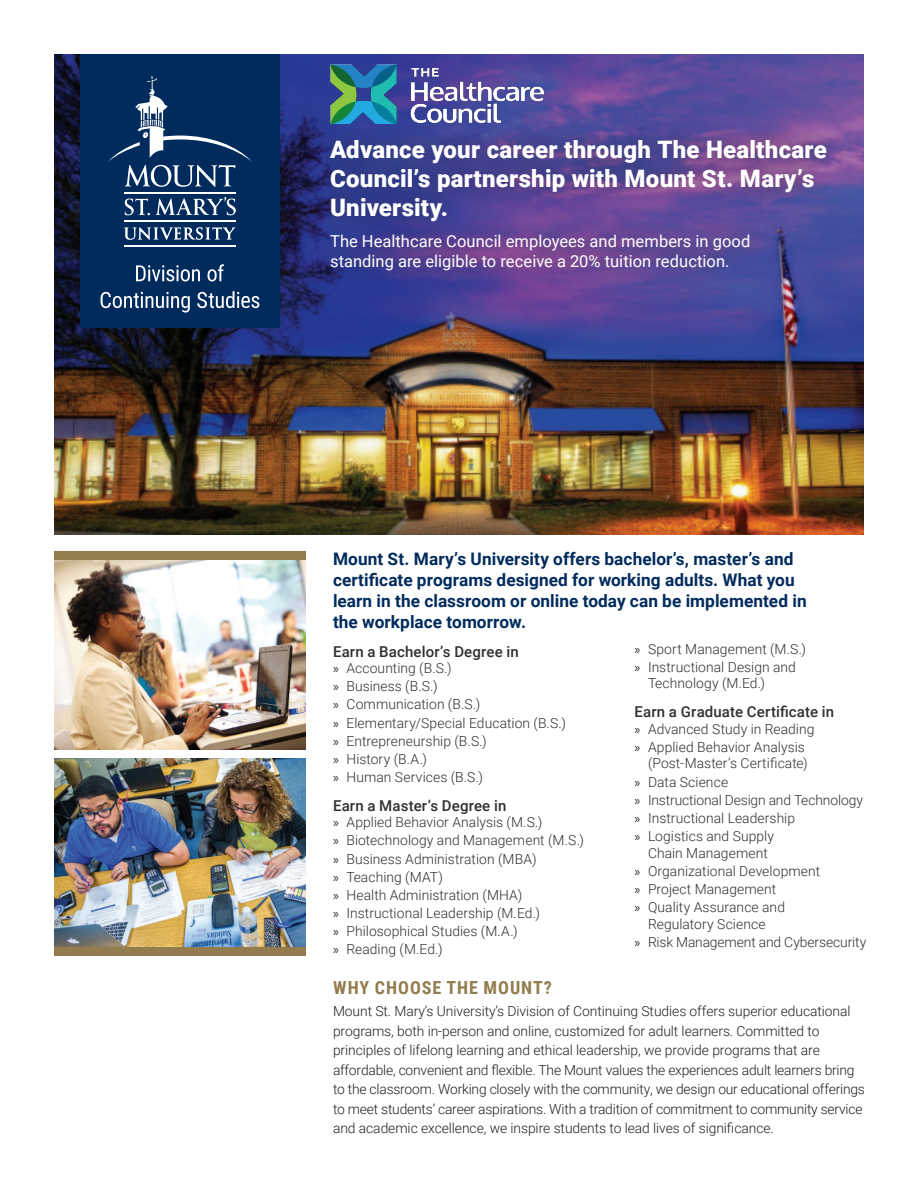
<style>
.page{position:relative;width:918px;height:1188px;background:#fff}
.page>*{position:absolute;margin:0;border:0;box-sizing:border-box;transform-origin:0 0}
.t1{font:900 24px/28.8px "Roboto";letter-spacing:.01em;color:#fff}
.Subhead_1{font:700 18px "Roboto Condensed";letter-spacing:.055em;color:#937c4d}
.t2{font:700 17.25px/21px "Roboto";letter-spacing:.005em;color:#002b5c}
.Header_B{font:16.5px "Roboto";letter-spacing:.005em;color:#fff}
.Subhead_2{font:500 15px "Roboto";letter-spacing:.01em;color:#312f30}
.t3{font:300 13.8px/16.6px "Roboto";letter-spacing:.005em;color:#312f30;text-align:center}
.Body_Text{font:300 13.8px/19.5px "Roboto";letter-spacing:-.005em;color:#231f20}
.s1{font-family:"Myriad Pro";font-weight:400}
</style>
<div class="page">
<div style="left:54px;top:551px;width:252px;height:9px;background:#937c4d"></div>
<img style="left:54px;top:560px;width:252px;height:189px">
<img style="left:54px;top:758px;width:252px;height:189px">
<div style="left:54px;top:947px;width:252px;height:9px;background:#937c4d"></div>
<img style="left:54px;top:54px;width:810px;height:481px">
<div style="left:80px;top:54px;width:200px;height:274px;background:#002b5c"></div>
<svg style="left:109px;top:76px;width:142px;height:111px"></svg>
<svg style="left:124px;top:227px;width:112px;height:13px"></svg>
<svg style="left:125px;top:199px;width:25px;height:16px"></svg>
<svg style="left:156px;top:197px;width:80px;height:18px"></svg>
<hr style="left:124px;top:192px;width:112px;height:1px;background:#fff">
<hr style="left:124px;top:221px;width:112px;height:1px;background:#fff">
<hr style="left:124px;top:245px;width:112px;height:1px;background:#fff">
<svg style="left:136px;top:265px;width:64px;height:16px"></svg>
<svg style="left:208px;top:264px;width:16px;height:17px"></svg>
<svg style="left:101px;top:292px;width:89px;height:21px"></svg>
<svg style="left:197px;top:291px;width:62px;height:17px"></svg>
<div style="left:313px;top:122px;width:531px;height:166px;background:#231f20;opacity:.5"></div>
<img style="left:330px;top:64px;width:213px;height:59px">
<p class="t1" style="left:330px;top:134px;width:498px">Advance your career through The Healthcare<br>Council’s partnership with Mount St. Mary’s<br>University.</p>
<p class="Header_B" style="left:330px;top:230px;width:422px">The Healthcare Council employees and members in good</p>
<p class="Header_B" style="left:330px;top:250px;width:401px">standing are eligible to receive a 20% tuition reduction.</p>
<p class="t2" style="left:333px;top:548px;width:475px">Mount St. Mary’s University offers bachelor’s, master’s and certificate programs designed for working adults. What you learn in the classroom or online today can be implemented in the workplace tomorrow.</p>
<p class="Subhead_2" style="left:333px;top:641px;width:187px">Earn a Bachelor’s Degree in</p>
<p class="t3" style="left:333px;top:659px;width:120px"><span class="s1">»</span> Accounting (B.S.)</p>
<p class="t3" style="left:333px;top:678px;width:106px"><span class="s1">»</span> Business (B.S.)</p>
<p class="t3" style="left:333px;top:696px;width:149px"><span class="s1">»</span> Communication (B.S.)</p>
<p class="t3" style="left:333px;top:714px;width:234px"><span class="s1">»</span> Elementary/Special Education (B.S.)</p>
<p class="t3" style="left:333px;top:732px;width:155px"><span class="s1">»</span> Entrepreneurship (B.S.)</p>
<p class="t3" style="left:333px;top:750px;width:96px"><span class="s1">»</span> History (B.A.)</p>
<p class="t3" style="left:333px;top:768px;width:152px"><span class="s1">»</span> Human Services (B.S.)</p>
<p class="Subhead_2" style="left:333px;top:795px;width:175px">Earn a Master’s Degree in</p>
<p class="t3" style="left:333px;top:813px;width:211px"><span class="s1">»</span> Applied Behavior Analysis (M.S.)</p>
<p class="t3" style="left:333px;top:832px;width:252px"><span class="s1">»</span> Biotechnology and Management (M.S.)</p>
<p class="t3" style="left:333px;top:850px;width:205px"><span class="s1">»</span> Business Administration (MBA)</p>
<p class="t3" style="left:333px;top:868px;width:112px"><span class="s1">»</span> Teaching (MAT)</p>
<p class="t3" style="left:333px;top:886px;width:191px"><span class="s1">»</span> Health Administration (MHA)</p>
<p class="t3" style="left:333px;top:904px;width:209px"><span class="s1">»</span> Instructional Leadership (M.Ed.)</p>
<p class="t3" style="left:333px;top:922px;width:186px"><span class="s1">»</span> Philosophical Studies (M.A.)</p>
<p class="t3" style="left:333px;top:941px;width:111px"><span class="s1">»</span> Reading (M.Ed.)</p>
<p class="t3" style="left:634px;top:640px;width:173px"><span class="s1">»</span> Sport Management (M.S.)</p>
<p class="t3" style="left:648px;top:658px;width:149px;text-align:left;text-indent:-14px"><span class="s1">»</span> Instructional Design and<br>Technology (M.Ed.)</p>
<p class="Subhead_2" style="left:634px;top:701px;width:201px">Earn a Graduate Certificate in</p>
<p class="t3" style="left:634px;top:720px;width:182px"><span class="s1">»</span> Advanced Study in Reading</p>
<p class="t3" style="left:634px;top:738px;width:175px;text-align:right"><span class="s1">»</span> Applied Behavior Analysis (Post-Master’s Certificate)</p>
<p class="t3" style="left:634px;top:773px;width:95px"><span class="s1">»</span> Data Science</p>
<p class="t3" style="left:634px;top:791px;width:230px"><span class="s1">»</span> Instructional Design and Technology</p>
<p class="t3" style="left:634px;top:809px;width:162px"><span class="s1">»</span> Instructional Leadership</p>
<p class="t3" style="left:634px;top:827px;width:141px"><span class="s1">»</span> Logistics and Supply<br>Chain Management</p>
<p class="t3" style="left:634px;top:862px;width:187px"><span class="s1">»</span> Organizational Development</p>
<p class="t3" style="left:634px;top:880px;width:143px"><span class="s1">»</span> Project Management</p>
<p class="t3" style="left:634px;top:898px;width:152px"><span class="s1">»</span> Quality Assurance and<br>Regulatory Science</p>
<p class="t3" style="left:634px;top:933px;width:233px"><span class="s1">»</span> Risk Management and Cybersecurity</p>
<p class="Subhead_1" style="left:333px;top:975px;width:220px">WHY CHOOSE THE MOUNT?</p>
<p class="Body_Text" style="left:333px;top:1001px;width:533px">Mount St. Mary’s University’s Division of Continuing Studies offers superior educational programs, both in-person and online, customized for adult learners. Committed to principles of lifelong learning and ethical leadership, we provide programs that are affordable, convenient and flexible. The Mount values the experiences adult learners bring to the classroom. Working closely with the community, we design our educational offerings to meet students’ career aspirations. With a tradition of commitment to community service and academic excellence, we inspire students to lead lives of significance.</p>
</div>
